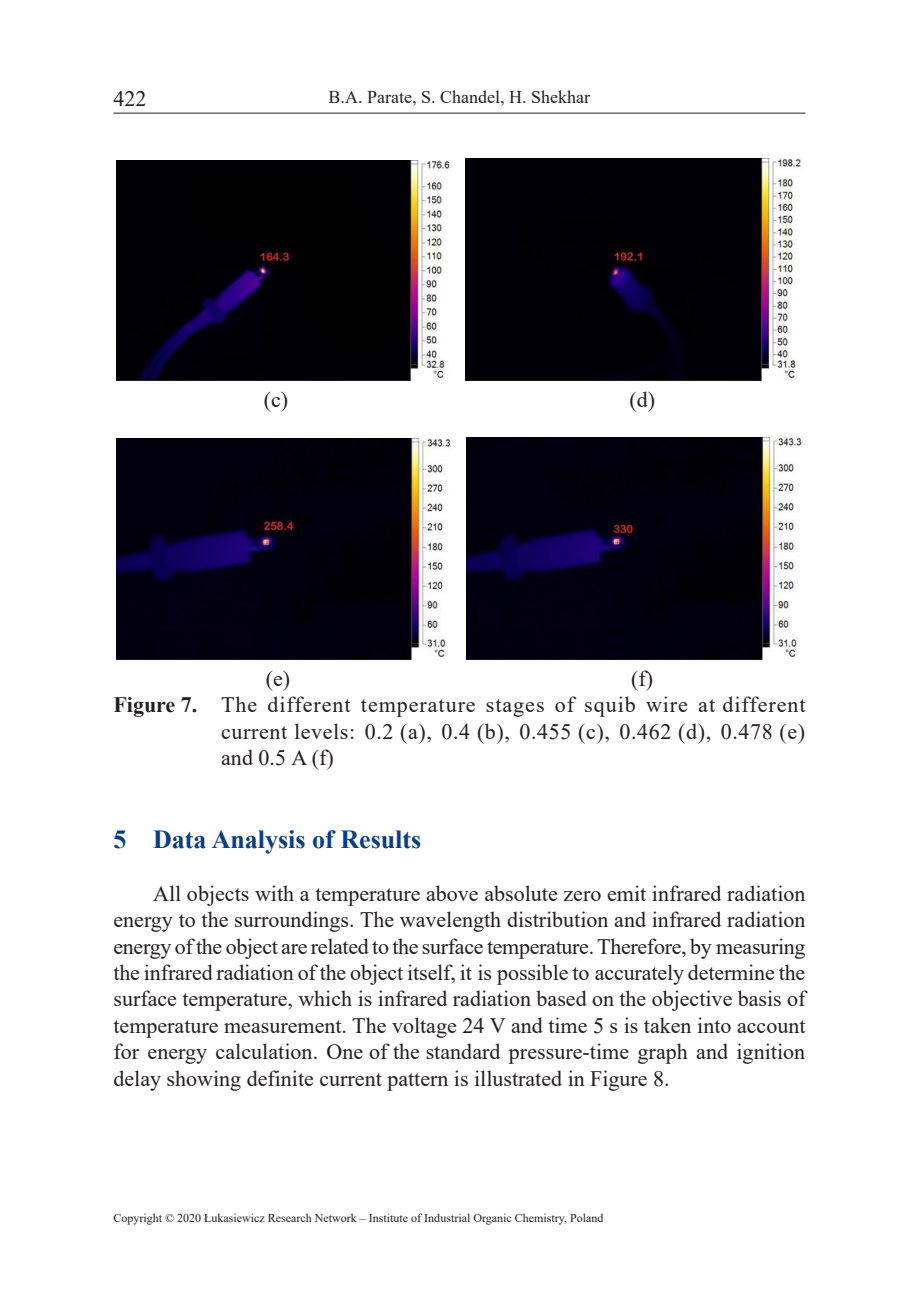
<style>
.page{position:relative;width:919px;height:1304px;background:#fff}
.page>*{position:absolute;margin:0;border:0;box-sizing:border-box;transform-origin:0 0}
.Podtytul{font:700 26px "Times New Roman";color:#083e89}
.Glowny{font:22px/26.4px "Times New Roman";color:#231f20;text-align:justify}
.Tabela{font:22px/26.4px "Times New Roman";letter-spacing:.035em;color:#231f20;text-align:justify}
.RYS{font:22px "Times New Roman";color:#231f20}
.t1{font:18px "Times New Roman";color:#231f20}
.t2{font:12px "Times New Roman";color:#231f20}
.s1{font-weight:700}
</style>
<div class="page">
<hr style="left:113px;top:113px;width:692px;height:1px;background:#231f20">
<img style="left:117px;top:159px;width:684px;height:222px">
<img style="left:117px;top:438px;width:685px;height:222px">
<p class="Glowny" style="left:113px;top:84px;width:34px">422</p>
<p class="t1" style="left:328px;top:84px;width:263px">B.A. Parate, S. Chandel, H. Shekhar</p>
<p class="RYS" style="left:264px;top:384px;width:26px">(c)</p>
<p class="RYS" style="left:629px;top:384px;width:27px">(d)</p>
<p class="RYS" style="left:266px;top:663px;width:26px">(e)</p>
<p class="RYS" style="left:631px;top:663px;width:23px">(f)</p>
<p class="Tabela" style="left:221px;top:691px;width:585px;text-indent:-108px"><span class="s1">Figure 7.</span> The different temperature stages of squib wire at different current levels: 0.2 (a), 0.4 (b), 0.455 (c), 0.462 (d), 0.478 (e) and 0.5 A (f)</p>
<p class="Podtytul" style="left:113px;top:821px;width:309px">5 Data Analysis of Results</p>
<p class="Glowny" style="left:113px;top:880px;width:693px;text-indent:40px">All objects with a temperature above absolute zero emit infrared radiation energy to the surroundings. The wavelength distribution and infrared radiation energy of the object are related to the surface temperature. Therefore, by measuring the infrared radiation of the object itself, it is possible to accurately determine the surface temperature, which is infrared radiation based on the objective basis of temperature measurement. The voltage 24 V and time 5 s is taken into account for energy calculation. One of the standard pressure-time graph and ignition delay showing definite current pattern is illustrated in Figure 8.</p>
<p class="t2" style="left:113px;top:1209px;width:491px">Copyright © 2020 Łukasiewicz Research Network – Institute of Industrial Organic Chemistry, Poland</p>
</div>
